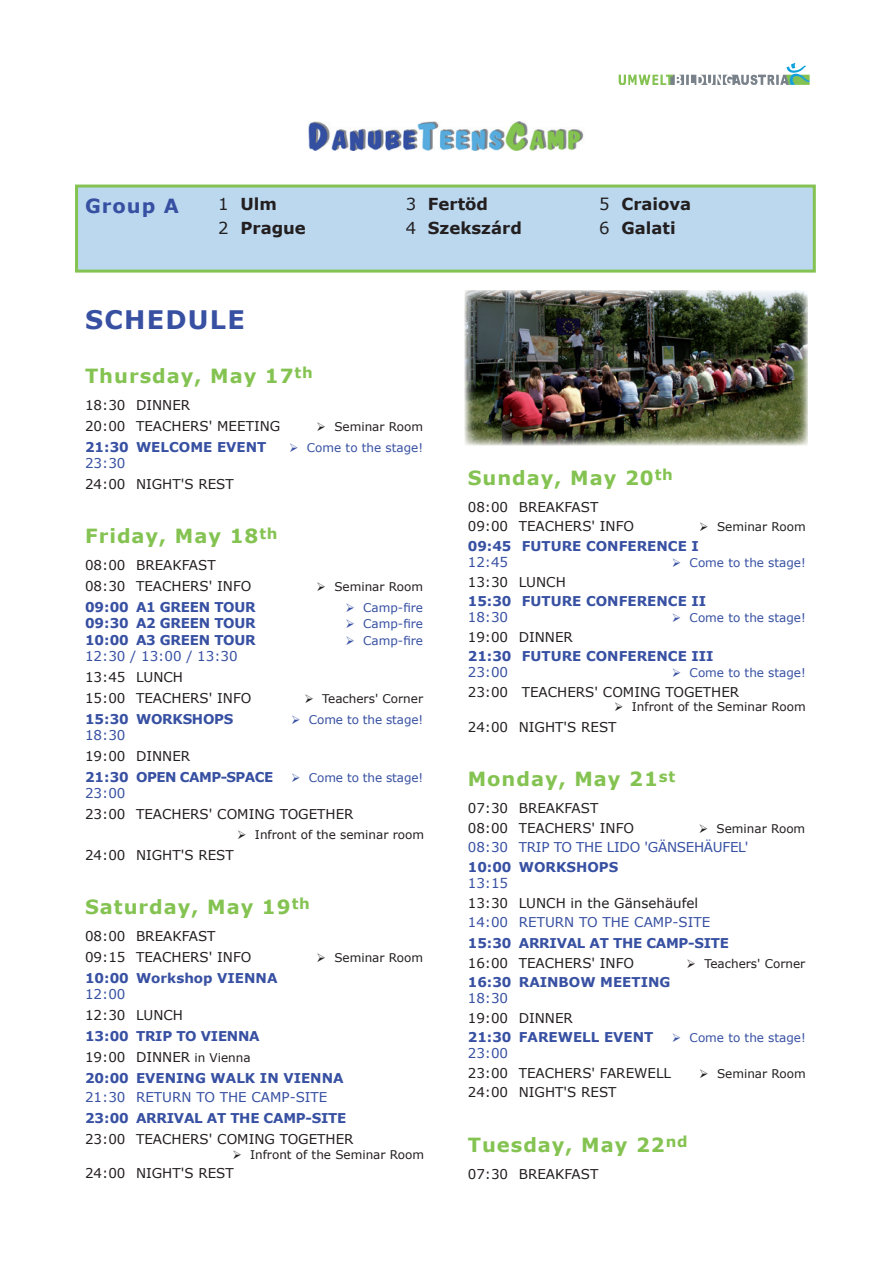
<style>
.page{position:relative;width:893px;height:1263px;background:#fff}
.page>*{position:absolute;margin:0;border:0;box-sizing:border-box;transform-origin:0 0}
.t1{font:700 25.5px "Verdana";letter-spacing:.05em;color:#3750a2}
.t2{font:700 19.5px "Verdana";letter-spacing:.05em;color:#84c351}
.t3{font:700 19.5px "Verdana";letter-spacing:.05em;color:#3750a2}
.t4{font:700 16.5px "Verdana";color:#231f20}
.t5{font:13.5px/21px "Verdana";color:#231f20}
.t6{font:700 13.5px/21px "Verdana";color:#3750a2}
.t7{font:13.5px "Verdana";color:#3750a2}
.t8{font:700 13.5px "Verdana";letter-spacing:-.02em;color:#3750a2}
.t9{font:13.5px "Verdana";letter-spacing:-.02em;color:#3750a2}
.t10{font:700 13.5px "Verdana";letter-spacing:-.04em;color:#3750a2}
.t11{font:12px "Verdana";color:#231f20}
.t12{font:12px "Verdana";color:#3750a2}
.s1{font-weight:400}
.s2{font-weight:400;color:#231f20}
.s3{font-weight:400;font-size:12px;color:#231f20}
</style>
<div class="page">
<div style="left:77px;top:186px;width:737px;height:85px;background:#bbd8ef"></div>
<div style="left:75px;top:185px;width:741px;height:88px;border:3px solid #84c351"></div>
<img style="left:786px;top:63px;width:20px;height:10px">
<img style="left:308px;top:121px;width:276px;height:30px">
<img style="left:465px;top:290px;width:343px;height:155px">
<h2 class="t3" style="left:85px;top:193px;width:96px">Group A</h2>
<p class="t4" style="left:218px;top:194px;width:60px"><span class="s1">1</span> Ulm</p>
<p class="t4" style="left:406px;top:194px;width:84px"><span class="s1">3</span> Fertöd</p>
<p class="t4" style="left:599px;top:194px;width:93px"><span class="s1">5</span> Craiova</p>
<p class="t4" style="left:218px;top:217px;width:89px"><span class="s1">2</span> Prague</p>
<p class="t4" style="left:406px;top:217px;width:118px"><span class="s1">4</span> Szekszárd</p>
<p class="t4" style="left:599px;top:217px;width:78px"><span class="s1">6</span> Galati</p>
<h1 class="t1" style="left:85px;top:303px;width:161px">SCHEDULE</h1>
<h2 class="t2" style="left:85px;top:363px;width:229px">Thursday, May 17<sup>th</sup></h2>
<p class="t5" style="left:85px;top:394px;width:197px">18:30 DINNER<br>20:00 TEACHERS' MEETING</p>
<p class="t11" style="left:317px;top:419px;width:108px">➢ Seminar Room</p>
<p class="t6" style="left:85px;top:436px;width:183px">21:30 WELCOME EVENT</p>
<p class="t12" style="left:289px;top:440px;width:135px">➢ Come to the stage!</p>
<p class="t7" style="left:85px;top:455px;width:42px">23:30</p>
<p class="t5" style="left:85px;top:473px;width:150px">24:00 NIGHT'S REST</p>
<h2 class="t2" style="left:85px;top:524px;width:194px">Friday, May 18<sup>th</sup></h2>
<p class="t5" style="left:85px;top:554px;width:168px">08:00 BREAKFAST<br>08:30 TEACHERS' INFO</p>
<p class="t11" style="left:317px;top:579px;width:108px">➢ Seminar Room</p>
<p class="t8" style="left:85px;top:599px;width:172px">09:00 A1 GREEN TOUR</p>
<p class="t12" style="left:345px;top:600px;width:79px">➢ Camp-fire</p>
<p class="t8" style="left:85px;top:615px;width:172px">09:30 A2 GREEN TOUR</p>
<p class="t12" style="left:345px;top:616px;width:79px">➢ Camp-fire</p>
<p class="t8" style="left:85px;top:631px;width:172px">10:00 A3 GREEN TOUR</p>
<p class="t12" style="left:346px;top:632px;width:79px">➢ Camp-fire</p>
<p class="t7" style="left:85px;top:647px;width:154px">12:30 / 13:00 / 13:30</p>
<p class="t5" style="left:85px;top:666px;width:168px">13:45 LUNCH<br>15:00 TEACHERS' INFO</p>
<p class="t11" style="left:304px;top:691px;width:120px">➢ Teachers' Corner</p>
<p class="t8" style="left:85px;top:710px;width:150px">15:30 WORKSHOPS</p>
<p class="t12" style="left:291px;top:712px;width:133px">➢ Come to the stage!</p>
<p class="t7" style="left:85px;top:726px;width:42px">18:30</p>
<p class="t5" style="left:85px;top:745px;width:107px">19:00 DINNER</p>
<p class="t10" style="left:85px;top:768px;width:190px">21:30 OPEN CAMP-SPACE</p>
<p class="t12" style="left:291px;top:770px;width:133px">➢ Come to the stage!</p>
<p class="t7" style="left:85px;top:785px;width:42px">23:00</p>
<p class="t5" style="left:85px;top:803px;width:270px">23:00 TEACHERS' COMING TOGETHER</p>
<p class="t11" style="left:237px;top:827px;width:188px">➢ Infront of the seminar room</p>
<p class="t5" style="left:85px;top:844px;width:150px">24:00 NIGHT'S REST</p>
<h2 class="t2" style="left:85px;top:894px;width:226px">Saturday, May 19<sup>th</sup></h2>
<p class="t5" style="left:85px;top:925px;width:168px">08:00 BREAKFAST<br>09:15 TEACHERS' INFO</p>
<p class="t11" style="left:317px;top:950px;width:108px">➢ Seminar Room</p>
<p class="t6" style="left:85px;top:967px;width:194px">10:00 Workshop VIENNA</p>
<p class="t7" style="left:85px;top:985px;width:42px">12:00</p>
<p class="t5" style="left:85px;top:1004px;width:100px">12:30 LUNCH</p>
<p class="t6" style="left:85px;top:1025px;width:260px">13:00 TRIP TO VIENNA<br><span class="s2">19:00 DINNER</span> <span class="s3">in Vienna<br></span>20:00 EVENING WALK IN VIENNA</p>
<p class="t7" style="left:85px;top:1089px;width:244px">21:30 RETURN TO THE CAMP-SITE</p>
<p class="t8" style="left:85px;top:1110px;width:263px">23:00 ARRIVAL AT THE CAMP-SITE</p>
<p class="t5" style="left:85px;top:1128px;width:270px">23:00 TEACHERS' COMING TOGETHER</p>
<p class="t11" style="left:232px;top:1147px;width:193px">➢ Infront of the Seminar Room</p>
<p class="t5" style="left:85px;top:1162px;width:150px">24:00 NIGHT'S REST</p>
<h2 class="t2" style="left:468px;top:465px;width:207px">Sunday, May 20<sup>th</sup></h2>
<p class="t5" style="left:468px;top:497px;width:168px;line-height:19.5px">08:00 BREAKFAST<br>09:00 TEACHERS' INFO</p>
<p class="t11" style="left:699px;top:519px;width:108px">➢ Seminar Room</p>
<p class="t6" style="left:468px;top:535px;width:233px">09:45 FUTURE CONFERENCE I</p>
<p class="t7" style="left:468px;top:553px;width:42px">12:45</p>
<p class="t12" style="left:672px;top:555px;width:135px">➢ Come to the stage!</p>
<p class="t5" style="left:468px;top:571px;width:100px">13:30 LUNCH</p>
<p class="t6" style="left:468px;top:590px;width:240px">15:30 FUTURE CONFERENCE II</p>
<p class="t7" style="left:468px;top:609px;width:42px">18:30</p>
<p class="t12" style="left:672px;top:610px;width:135px">➢ Come to the stage!</p>
<p class="t5" style="left:468px;top:626px;width:107px">19:00 DINNER</p>
<p class="t6" style="left:468px;top:645px;width:247px">21:30 FUTURE CONFERENCE III</p>
<p class="t7" style="left:468px;top:664px;width:42px">23:00</p>
<p class="t12" style="left:672px;top:665px;width:135px">➢ Come to the stage!</p>
<p class="t5" style="left:468px;top:681px;width:273px">23:00 TEACHERS' COMING TOGETHER</p>
<p class="t11" style="left:614px;top:699px;width:193px">➢ Infront of the Seminar Room</p>
<p class="t5" style="left:468px;top:716px;width:150px">24:00 NIGHT'S REST</p>
<h2 class="t2" style="left:468px;top:767px;width:209px">Monday, May 21<sup>st</sup></h2>
<p class="t5" style="left:468px;top:798px;width:168px;line-height:19.5px">07:30 BREAKFAST<br>08:00 TEACHERS' INFO</p>
<p class="t11" style="left:699px;top:821px;width:108px">➢ Seminar Room</p>
<p class="t9" style="left:468px;top:839px;width:282px">08:30 TRIP TO THE LIDO 'GÄNSEHÄUFEL'</p>
<p class="t6" style="left:468px;top:856px;width:152px">10:00 WORKSHOPS</p>
<p class="t7" style="left:468px;top:874px;width:42px">13:15</p>
<p class="t5" style="left:468px;top:892px;width:232px">13:30 LUNCH in the Gänsehäufel</p>
<p class="t7" style="left:468px;top:913px;width:244px">14:00 RETURN TO THE CAMP-SITE</p>
<p class="t8" style="left:468px;top:934px;width:263px">15:30 ARRIVAL AT THE CAMP-SITE</p>
<p class="t5" style="left:468px;top:952px;width:168px">16:00 TEACHERS' INFO</p>
<p class="t11" style="left:687px;top:955px;width:120px">➢ Teachers' Corner</p>
<p class="t6" style="left:468px;top:971px;width:204px">16:30 RAINBOW MEETING</p>
<p class="t7" style="left:468px;top:990px;width:42px">18:30</p>
<p class="t5" style="left:468px;top:1007px;width:107px">19:00 DINNER</p>
<p class="t6" style="left:468px;top:1026px;width:187px">21:30 FAREWELL EVENT</p>
<p class="t12" style="left:672px;top:1030px;width:135px">➢ Come to the stage!</p>
<p class="t7" style="left:468px;top:1045px;width:42px">23:00</p>
<p class="t5" style="left:468px;top:1062px;width:205px">23:00 TEACHERS' FAREWELL</p>
<p class="t11" style="left:699px;top:1066px;width:108px">➢ Seminar Room</p>
<p class="t5" style="left:468px;top:1082px;width:150px">24:00 NIGHT'S REST</p>
<h2 class="t2" style="left:468px;top:1132px;width:221px">Tuesday, May 22<sup>nd</sup></h2>
<p class="t5" style="left:468px;top:1163px;width:132px">07:30 BREAKFAST</p>
</div>
